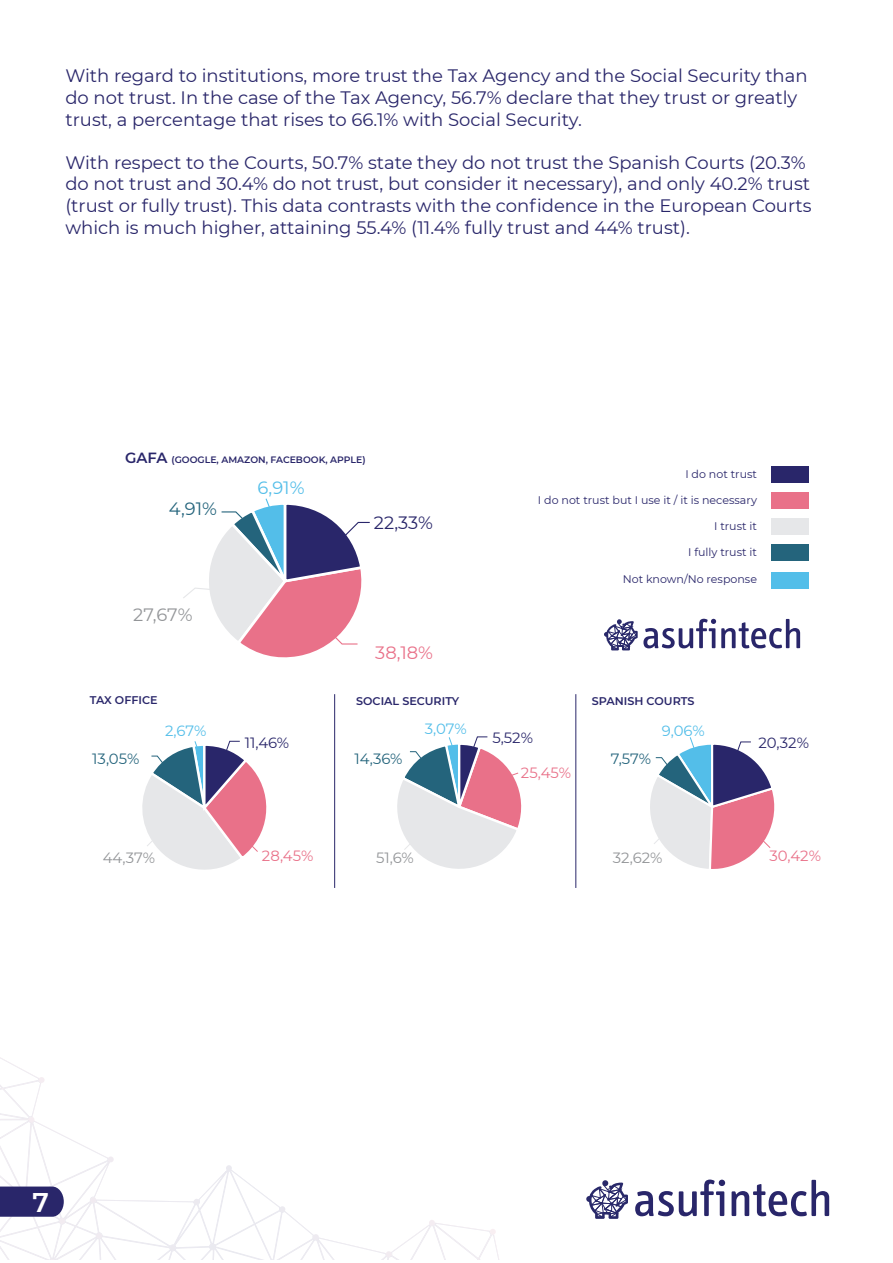
<style>
.page{position:relative;width:893px;height:1263px;background:#fff}
.page>*{position:absolute;margin:0;border:0;box-sizing:border-box;transform-origin:0 0}
.t1{font:600 27px "Montserrat";color:#fff}
.t2{font:18px/21.6px "Montserrat";color:#29266a}
.t3{font:17.85px "Montserrat";color:#29266a}
.t4{font:17.85px "Montserrat";color:#e97189}
.t5{font:17.85px "Montserrat";color:#939598}
.t6{font:17.85px "Montserrat";color:#24647c}
.t7{font:17.85px "Montserrat";color:#53bee9}
.t8{font:14.85px "Montserrat";color:#e97189}
.t9{font:14.85px "Montserrat";letter-spacing:-.005em;color:#29266a}
.t10{font:14.85px "Montserrat";color:#939598}
.t11{font:14.85px "Montserrat";color:#24647c}
.t12{font:14.85px "Montserrat";color:#53bee9}
.t13{font:11.1px "Montserrat";color:#29266a}
.t14{font:600 11.1px "Montserrat";color:#29266a}
.t15{font:600 9.3px "Montserrat";color:#29266a}
.s1{font-size:14.7px}
</style>
<div class="page">
<svg style="left:0;top:1057px;width:499px;height:203px"></svg>
<div style="left:772px;top:466px;width:37px;height:16px;background:#29266a"></div>
<div style="left:772px;top:492px;width:37px;height:16px;background:#e97189"></div>
<div style="left:772px;top:518px;width:37px;height:16px;background:#e6e7e9"></div>
<div style="left:772px;top:544px;width:37px;height:16px;background:#24647c"></div>
<div style="left:772px;top:572px;width:37px;height:17px;background:#53bee9"></div>
<svg style="left:604px;top:619px;width:196px;height:31px"></svg>
<svg style="left:183px;top:498px;width:187px;height:160px"></svg>
<hr style="left:334px;top:694px;width:1px;height:194px;background:#29266a">
<hr style="left:576px;top:694px;width:1px;height:194px;background:#29266a">
<svg style="left:142px;top:740px;width:125px;height:130px"></svg>
<svg style="left:397px;top:736px;width:125px;height:133px"></svg>
<svg style="left:650px;top:737px;width:125px;height:132px"></svg>
<svg style="left:586px;top:1180px;width:42px;height:39px"></svg>
<svg style="left:732px;top:1180px;width:97px;height:36px"></svg>
<svg style="left:635px;top:1179px;width:90px;height:37px"></svg>
<p class="t2" style="left:65px;top:65px;width:744px">With regard to institutions, more trust the Tax Agency and the Social Security than do not trust. In the case of the Tax Agency, 56.7% declare that they trust or greatly trust, a percentage that rises to 66.1% with Social Security.</p>
<p class="t2" style="left:65px;top:151px;width:748px">With respect to the Courts, 50.7% state they do not trust the Spanish Courts (20.3% do not trust and 30.4% do not trust, but consider it necessary), and only 40.2% trust (trust or fully trust). This data contrasts with the confidence in the European Courts which is much higher, attaining 55.4% (11.4% fully trust and 44% trust).</p>
<p class="t15" style="left:125px;top:453px;width:242px"><span class="s1">GAFA</span> (GOOGLE, AMAZON, FACEBOOK, APPLE)</p>
<p class="t6" style="left:169px;top:497px;width:50px">4,91%</p>
<p class="t7" style="left:258px;top:476px;width:48px">6,91%</p>
<p class="t3" style="left:374px;top:510px;width:61px">22,33%</p>
<p class="t5" style="left:133px;top:602px;width:61px">27,67%</p>
<p class="t4" style="left:375px;top:640px;width:59px">38,18%</p>
<p class="t13" style="left:685px;top:466px;width:73px">I do not trust</p>
<p class="t13" style="left:538px;top:492px;width:221px">I do not trust but I use it / it is necessary</p>
<p class="t13" style="left:714px;top:519px;width:44px">I trust it</p>
<p class="t13" style="left:688px;top:545px;width:70px">I fully trust it</p>
<p class="t13" style="left:623px;top:571px;width:136px">Not known/No response</p>
<p class="t14" style="left:90px;top:693px;width:69px">TAX OFFICE</p>
<p class="t14" style="left:356px;top:693px;width:105px">SOCIAL SECURITY</p>
<p class="t14" style="left:592px;top:693px;width:104px">SPANISH COURTS</p>
<p class="t11" style="left:92px;top:748px;width:49px">13,05%</p>
<p class="t12" style="left:165px;top:721px;width:43px">2,67%</p>
<p class="t9" style="left:245px;top:732px;width:46px">11,46%</p>
<p class="t11" style="left:354px;top:748px;width:50px">14,36%</p>
<p class="t12" style="left:425px;top:718px;width:44px">3,07%</p>
<p class="t9" style="left:492px;top:727px;width:42px">5,52%</p>
<p class="t8" style="left:521px;top:763px;width:52px">25,45%</p>
<p class="t11" style="left:611px;top:748px;width:42px">7,57%</p>
<p class="t12" style="left:662px;top:721px;width:44px">9,06%</p>
<p class="t9" style="left:758px;top:732px;width:52px">20,32%</p>
<p class="t10" style="left:103px;top:848px;width:54px">44,37%</p>
<p class="t8" style="left:262px;top:845px;width:53px">28,45%</p>
<p class="t10" style="left:376px;top:848px;width:39px">51,6%</p>
<p class="t10" style="left:613px;top:848px;width:51px">32,62%</p>
<p class="t8" style="left:769px;top:845px;width:53px">30,42%</p>
<h1 class="t1" style="left:32px;top:1183px;width:18px">7</h1>
</div>
